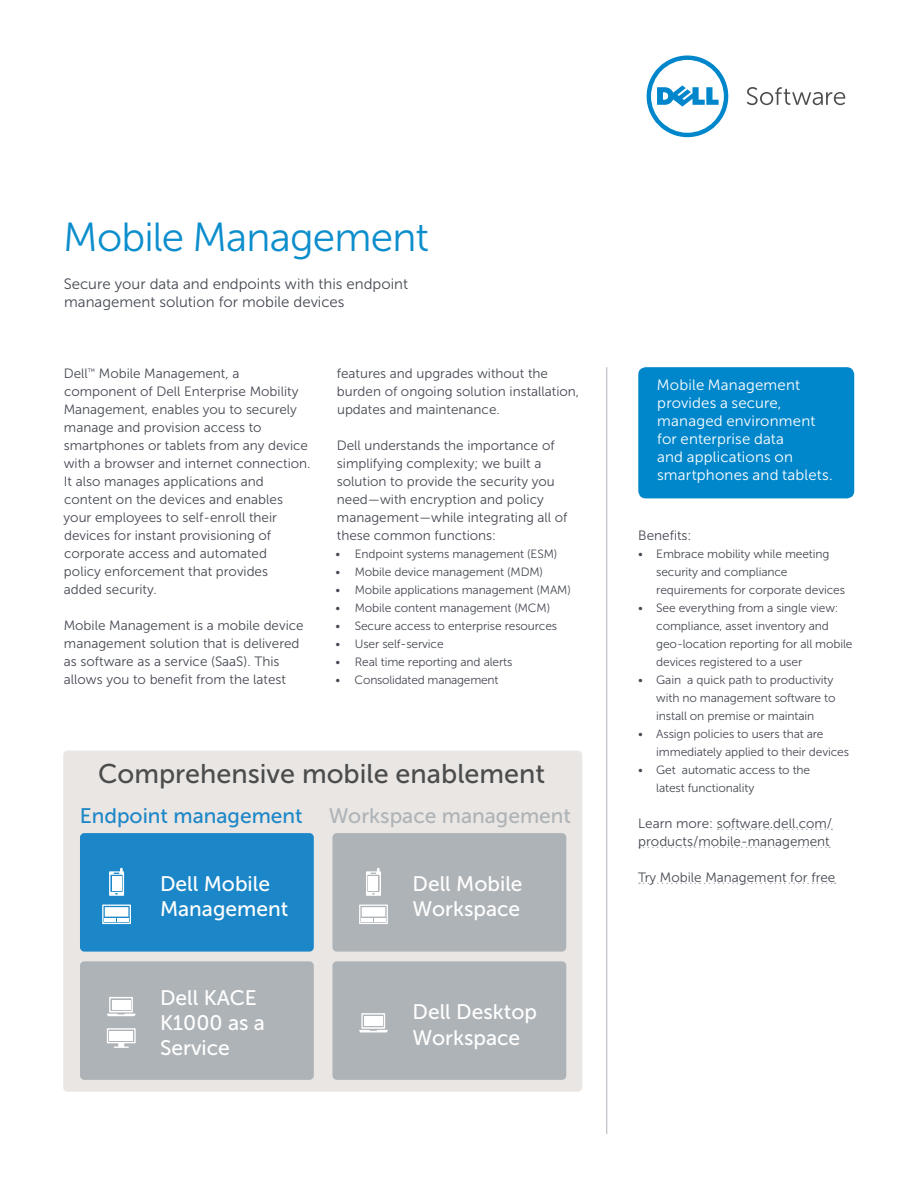
<style>
.page{position:relative;width:918px;height:1188px;background:#fff}
.page>*{position:absolute;margin:0;border:0;box-sizing:border-box;transform-origin:0 0}
.t1{font:40.5px "Museo Sans For Dell 300";letter-spacing:-.02em;color:#0d8ecc}
.t2{font:27px "Museo Sans For Dell 500";color:#4b4c4d}
.t3{font:21px/25.2px "Museo Sans For Dell 500";color:#fff}
.t4{font:21px "Museo Sans For Dell 500";color:#aeb3b7}
.t5{font:15px/18px "Museo Sans For Dell 300";letter-spacing:.015em;color:#fff}
.t6{font:15px/18px "Museo Sans For Dell 300";color:#454952}
.t7{font:13.5px/18px "Museo Sans For Dell 300";color:#454952}
.t8{font:12px/18px "Museo Sans For Dell 300";letter-spacing:-.01em;color:#454952}
.s1{color:#1c87c8}
</style>
<div class="page">
<svg style="left:647px;top:55px;width:81px;height:82px"></svg>
<svg style="left:747px;top:87px;width:98px;height:18px"></svg>
<div style="left:638px;top:367px;width:216px;height:131px;background:#0087cb;border-radius:7px"></div>
<svg style="left:717px;top:829px;width:115px;height:1px"></svg>
<svg style="left:639px;top:847px;width:191px;height:1px"></svg>
<svg style="left:639px;top:883px;width:197px;height:1px"></svg>
<hr style="left:606px;top:367px;width:1px;height:767px;background:#aeb3b8">
<div style="left:63px;top:751px;width:519px;height:341px;background:#eae6e3;border-radius:4px"></div>
<div style="left:332px;top:833px;width:234px;height:119px;background:#aeb3b7;border-radius:4px"></div>
<div style="left:332px;top:961px;width:234px;height:119px;background:#aeb3b7;border-radius:4px"></div>
<div style="left:80px;top:833px;width:234px;height:119px;background:#1c87c8;border-radius:4px"></div>
<div style="left:80px;top:961px;width:234px;height:119px;background:#aeb3b7;border-radius:4px"></div>
<svg style="left:109px;top:868px;width:15px;height:28px"></svg>
<svg style="left:102px;top:905px;width:29px;height:19px"></svg>
<svg style="left:366px;top:868px;width:15px;height:28px"></svg>
<svg style="left:359px;top:905px;width:29px;height:19px"></svg>
<svg style="left:107px;top:1028px;width:29px;height:20px"></svg>
<svg style="left:107px;top:997px;width:29px;height:19px"></svg>
<svg style="left:359px;top:1013px;width:29px;height:20px"></svg>
<h1 class="t1" style="left:63px;top:215px;width:367px">Mobile Management</h1>
<p class="t6" style="left:64px;top:275px;width:346px">Secure your data and endpoints with this endpoint management solution for mobile devices</p>
<p class="t7" style="left:64px;top:364px;width:248px">Dell<sup>™</sup> Mobile Management, a component of Dell Enterprise Mobility Management, enables you to securely manage and provision access to smartphones or tablets from any device with a browser and internet connection.<br>It also manages applications and content on the devices and enables your employees to self-enroll their devices for instant provisioning of corporate access and automated<br>policy enforcement that provides<br>added security.</p>
<p class="t7" style="left:64px;top:616px;width:241px">Mobile Management is a mobile device management solution that is delivered as software as a service (SaaS). This allows you to benefit from the latest</p>
<p class="t7" style="left:337px;top:364px;width:244px">features and upgrades without the burden of ongoing solution installation, updates and maintenance.</p>
<p class="t7" style="left:337px;top:436px;width:232px">Dell understands the importance of simplifying complexity; we built a solution to provide the security you need—with encryption and policy management—while integrating all of these common functions:</p>
<p class="t8" style="left:336px;top:545px;width:223px">• Endpoint systems management (ESM)</p>
<p class="t8" style="left:336px;top:563px;width:209px">• Mobile device management (MDM)</p>
<p class="t8" style="left:336px;top:581px;width:237px">• Mobile applications management (MAM)</p>
<p class="t8" style="left:336px;top:599px;width:216px">• Mobile content management (MCM)</p>
<p class="t8" style="left:336px;top:617px;width:223px">• Secure access to enterprise resources</p>
<p class="t8" style="left:336px;top:635px;width:110px">• User self-service</p>
<p class="t8" style="left:336px;top:653px;width:178px">• Real time reporting and alerts</p>
<p class="t8" style="left:336px;top:671px;width:164px">• Consolidated management</p>
<h2 class="t2" style="left:98px;top:759px;width:449px">Comprehensive mobile enablement</h2>
<h3 class="t4" style="left:80px;top:804px;width:493px"><span class="s1">Endpoint management</span> Workspace management</h3>
<h3 class="t3" style="left:160px;top:871px;width:130px">Dell Mobile<br>Management</h3>
<h3 class="t3" style="left:160px;top:985px;width:106px">Dell KACE<br>K1000 as a<br>Service</h3>
<h3 class="t3" style="left:413px;top:871px;width:112px">Dell Mobile<br>Workspace</h3>
<h3 class="t3" style="left:413px;top:1000px;width:126px">Dell Desktop<br>Workspace</h3>
<p class="t5" style="left:657px;top:376px;width:177px">Mobile Management provides a secure, managed environment for enterprise data<br>and applications on smartphones and tablets.</p>
<p class="t7" style="left:638px;top:526px;width:55px">Benefits:</p>
<p class="t8" style="left:656px;top:545px;width:190px;text-indent:-18px">• Embrace mobility while meeting security and compliance requirements for corporate devices</p>
<p class="t8" style="left:656px;top:599px;width:198px;text-indent:-18px">• See everything from a single view: compliance, asset inventory and geo-location reporting for all mobile devices registered to a user</p>
<p class="t8" style="left:656px;top:671px;width:181px;text-indent:-18px">• Gain a quick path to productivity with no management software to install on premise or maintain</p>
<p class="t8" style="left:656px;top:725px;width:194px;text-indent:-18px">• Assign policies to users that are immediately applied to their devices</p>
<p class="t8" style="left:656px;top:761px;width:155px;text-indent:-18px">• Get automatic access to the latest functionality</p>
<p class="t7" style="left:638px;top:814px;width:195px">Learn more: software.dell.com/ products/mobile-management</p>
<p class="t7" style="left:638px;top:868px;width:199px">Try Mobile Management for free</p>
</div>
